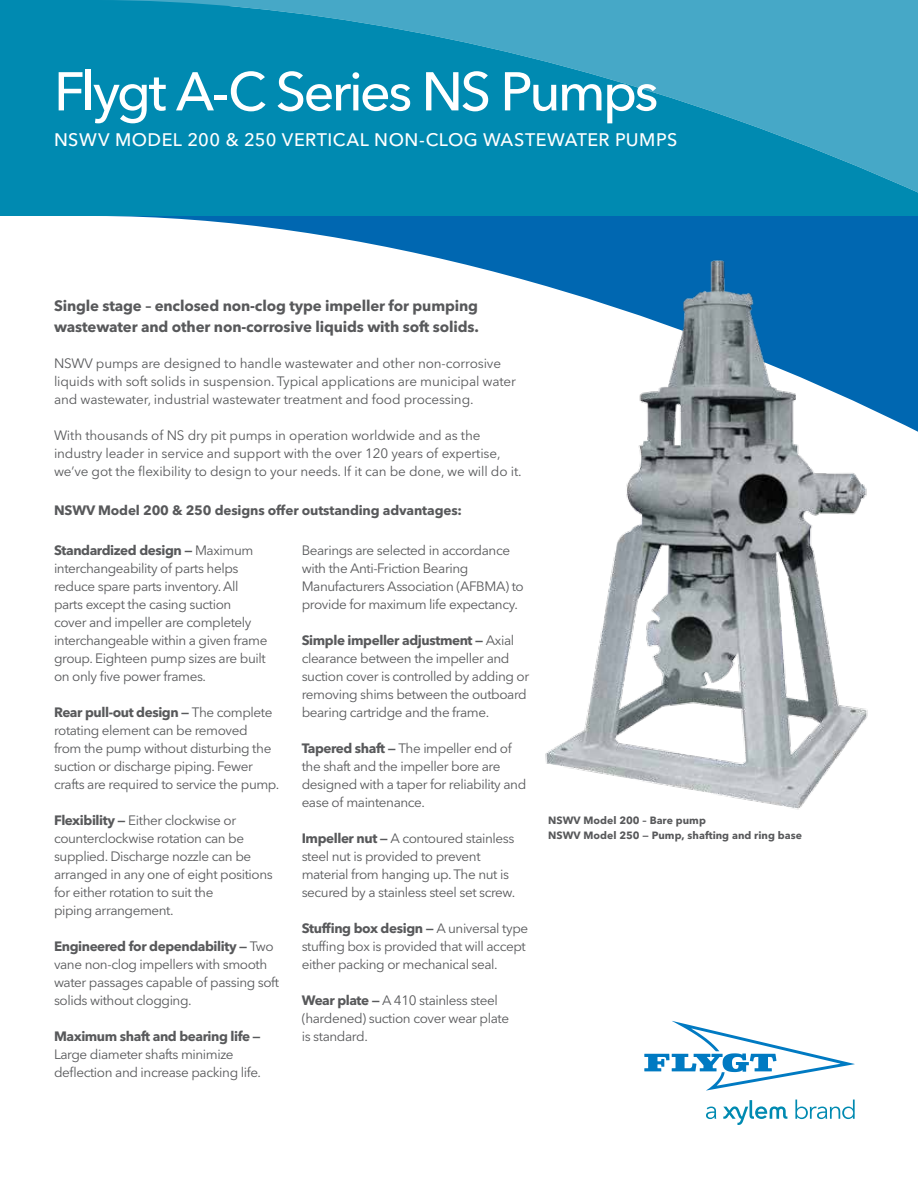
<style>
.page{position:relative;width:918px;height:1188px;background:#fff}
.page>*{position:absolute;margin:0;border:0;box-sizing:border-box;transform-origin:0 0}
.t1{font:500 54px "Avenir Next LT Pro";letter-spacing:-.055em;color:#fff}
.t2{font:500 18px "Avenir Next LT Pro";letter-spacing:.025em;color:#fff}
.t3{font:700 15px/21px "Avenir Next LT Pro";letter-spacing:-.01em;color:#58595b}
.t4{font:13.5px/18px "Avenir Next LT Pro";letter-spacing:-.03em;color:#58595b}
.t5{font:13.5px/18px "Avenir Next LT Pro";letter-spacing:-.01em;color:#58595b}
.t6{font:700 13.5px "Avenir Next LT Pro";letter-spacing:-.01em;color:#58595b}
.t7{font:700 13.5px "Avenir Next LT Pro";letter-spacing:-.03em;color:#58595b}
.t8{font:700 10.5px/15px "Avenir Next LT Pro";color:#58595b}
.s1{font-weight:700}
</style>
<div class="page">
<svg style="left:107px;top:216px;width:811px;height:216px"></svg>
<svg style="left:0;top:0;width:918px;height:216px;background:#1392b7"></svg>
<img style="left:539px;top:249px;width:334px;height:561px">
<svg style="left:644px;top:1021px;width:211px;height:70px"></svg>
<svg style="left:706px;top:1107px;width:10px;height:12px"></svg>
<svg style="left:795px;top:1100px;width:60px;height:19px"></svg>
<svg style="left:723px;top:1100px;width:64px;height:25px"></svg>
<h1 class="t1" style="left:54px;top:59px;width:606px">FLYGT A-C SERIES NS PUMPS</h1>
<h2 class="t2" style="left:54px;top:129px;width:599px">NSWV MODEL 200 &amp; 250 VERTICAL NON -CLOG WASTEWATER PUMPS</h2>
<p class="t3" style="left:54px;top:295px;width:427px">Single stage – enclosed non-clog type impeller for pumping wastewater and other non-corrosive liquids with soft solids.</p>
<p class="t5" style="left:54px;top:354px;width:464px">NSWV pumps are designed to handle wastewater and other non-corrosive liquids with soft solids in suspension. Typical applications are municipal water and wastewater, industrial wastewater treatment and food processing.</p>
<p class="t5" style="left:54px;top:426px;width:469px">With thousands of NS dry pit pumps in operation worldwide and as the industry leader in service and support with the over 120 years of expertise, we’ve got the flexibility to design to your needs. If it can be done, we will do it.</p>
<p class="t6" style="left:54px;top:502px;width:410px">NSWV Model 200 &amp; 250 designs offer outstanding advantages:</p>
<p class="t4" style="left:54px;top:541px;width:215px"><span class="s1">Standardized design —</span> Maximum interchangeability of parts helps reduce spare parts inventory. All parts except the casing suction<br>cover and impeller are completely interchangeable within a given frame group. Eighteen pump sizes are built on only five power frames.</p>
<p class="t4" style="left:54px;top:703px;width:227px"><span class="s1">Rear pull-out design —</span> The complete rotating element can be removed<br>from the pump without disturbing the suction or discharge piping. Fewer crafts are required to service the pump.</p>
<p class="t4" style="left:54px;top:811px;width:220px"><span class="s1">Flexibility —</span> Either clockwise or counterclockwise rotation can be supplied. Discharge nozzle can be arranged in any one of eight positions for either rotation to suit the<br>piping arrangement.</p>
<p class="t4" style="left:54px;top:937px;width:227px"><span class="s1">Engineered for dependability —</span> Two vane non-clog impellers with smooth water passages capable of passing soft solids without clogging.</p>
<p class="t7" style="left:54px;top:1028px;width:208px">Maximum shaft and bearing life —</p>
<p class="t4" style="left:54px;top:1045px;width:209px">Large diameter shafts minimize deflection and increase packing life.</p>
<p class="t4" style="left:302px;top:541px;width:224px">Bearings are selected in accordance with the Anti-Friction Bearing Manufacturers Association (AFBMA) to provide for maximum life expectancy.</p>
<p class="t4" style="left:302px;top:631px;width:229px"><span class="s1">Simple impeller adjustment —</span> Axial clearance between the impeller and suction cover is controlled by adding or removing shims between the outboard bearing cartridge and the frame.</p>
<p class="t4" style="left:302px;top:739px;width:226px"><span class="s1">Tapered shaft —</span> The impeller end of the shaft and the impeller bore are designed with a taper for reliability and ease of maintenance.</p>
<p class="t4" style="left:302px;top:829px;width:215px"><span class="s1">Impeller nut —</span> A contoured stainless steel nut is provided to prevent material from hanging up. The nut is secured by a stainless steel set screw.</p>
<p class="t4" style="left:302px;top:919px;width:228px"><span class="s1">Stuffing box design —</span> A universal type stuffing box is provided that will accept either packing or mechanical seal.</p>
<p class="t4" style="left:302px;top:991px;width:209px"><span class="s1">Wear plate —</span> A 410 stainless steel (hardened) suction cover wear plate is standard.</p>
<p class="t8" style="left:548px;top:813px;width:255px">NSWV Model 200 – Bare pump<br>NSWV Model 250 — Pump, shafting and ring base</p>
</div>
